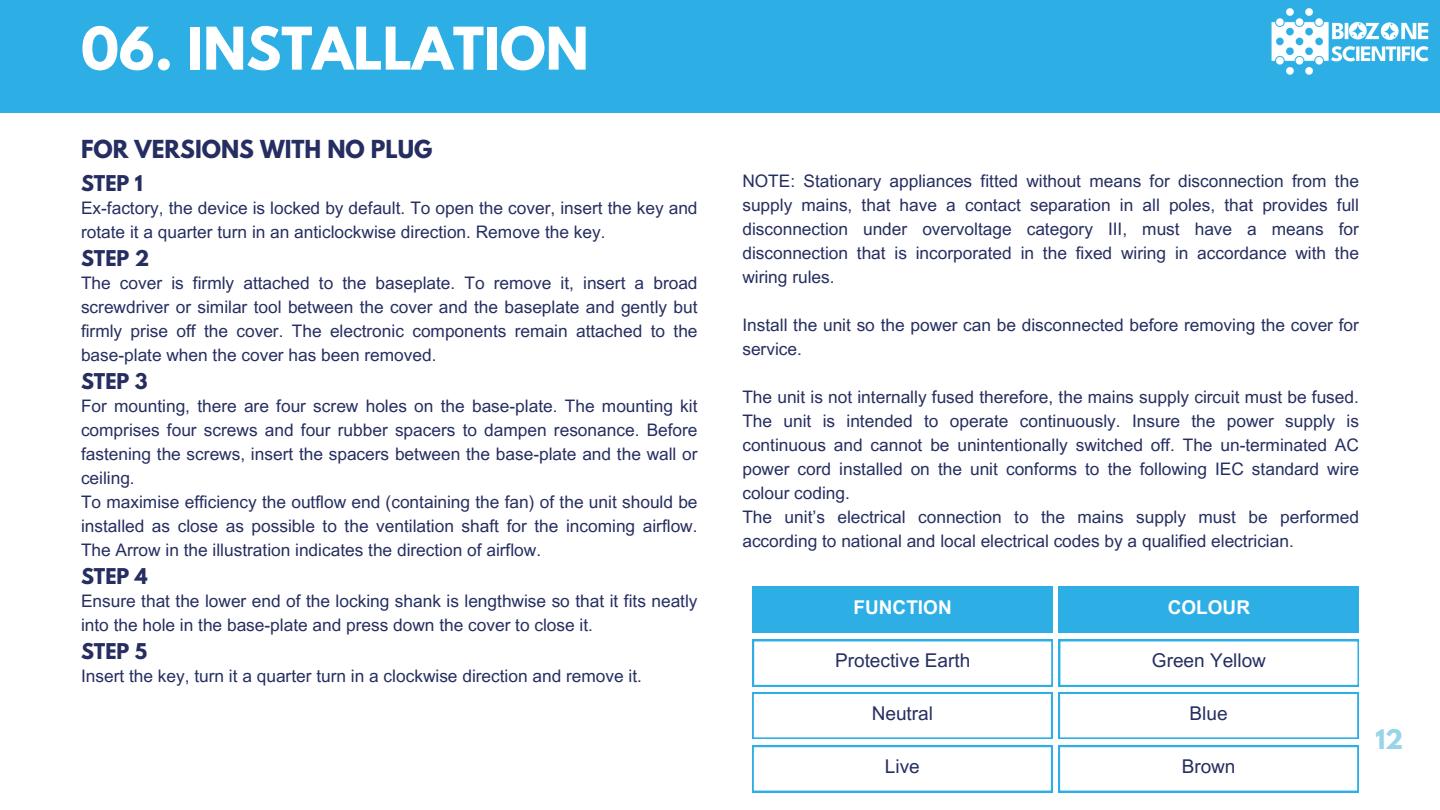
<style>
.page{position:relative;width:1440px;height:810px;background:#fff}
.page>*{position:absolute;margin:0;border:0;box-sizing:border-box;transform-origin:0 0}
.t1{font:700 52.1px "League Spartan";color:#fff}
.t2{font:700 24px "League Spartan";color:#98d5e8}
.t3{font:700 22px "League Spartan";color:#262e61}
.t4{font:700 19.3px "League Spartan";color:#262e61}
.t5{font:19px "Arial MT Pro";color:#262e61}
.t6{font:700 19px "Arial MT Pro";color:#fff}
.t7{font:17.3px/24px "Arial MT Pro";color:#262e61}
</style>
<div class="page">
<div style="left:0;top:0;width:1440px;height:112px;background:#2dafe6"></div>
<div style="left:753px;top:587px;width:300px;height:46px;background:#2dafe6"></div>
<div style="left:1059px;top:587px;width:300px;height:46px;background:#2dafe6"></div>
<svg style="left:753px;top:640px;width:300px;height:46px"></svg>
<svg style="left:1059px;top:640px;width:300px;height:46px"></svg>
<svg style="left:752px;top:693px;width:300px;height:46px"></svg>
<svg style="left:1059px;top:693px;width:300px;height:46px"></svg>
<svg style="left:752px;top:746px;width:300px;height:46px"></svg>
<svg style="left:1059px;top:746px;width:300px;height:46px"></svg>
<img style="left:1271px;top:8px;width:158px;height:67px">
<h1 class="t1" style="left:81px;top:23px;width:509px">06. INSTALLATION</h1>
<h2 class="t3" style="left:81px;top:138px;width:353px">FOR VERSIONS WITH NO PLUG</h2>
<p class="t4" style="left:81px;top:173px;width:63px">STEP 1</p>
<p class="t7" style="left:81px;top:198px;width:618px">Ex-factory, the device is locked by default. To open the cover, insert the key and rotate it a quarter turn in an anticlockwise direction. Remove the key.</p>
<p class="t4" style="left:81px;top:248px;width:70px">STEP 2</p>
<p class="t7" style="left:81px;top:273px;width:618px;text-align:justify">The cover is firmly attached to the baseplate. To remove it, insert a broad screwdriver or similar tool between the cover and the baseplate and gently but firmly prise off the cover. The electronic components remain attached to the base-plate when the cover has been removed.</p>
<p class="t4" style="left:81px;top:371px;width:68px">STEP 3</p>
<p class="t7" style="left:81px;top:396px;width:618px">For mounting, there are four screw holes on the base-plate. The mounting kit comprises four screws and four rubber spacers to dampen resonance. Before fastening the screws, insert the spacers between the base-plate and the wall or ceiling.<br>To maximise efficiency the outflow end (containing the fan) of the unit should be installed as close as possible to the ventilation shaft for the incoming airflow.<br>The Arrow in the illustration indicates the direction of airflow.</p>
<p class="t4" style="left:81px;top:566px;width:68px">STEP 4</p>
<p class="t7" style="left:81px;top:591px;width:618px">Ensure that the lower end of the locking shank is lengthwise so that it fits neatly into the hole in the base-plate and press down the cover to close it.</p>
<p class="t4" style="left:81px;top:641px;width:68px">STEP 5</p>
<p class="t7" style="left:81px;top:666px;width:563px">Insert the key, turn it a quarter turn in a clockwise direction and remove it.</p>
<p class="t7" style="left:742px;top:171px;width:618px;text-align:justify">NOTE: Stationary appliances fitted without means for disconnection from the supply mains, that have a contact separation in all poles, that provides full disconnection under overvoltage category III, must have a means for disconnection that is incorporated in the fixed wiring in accordance with the wiring rules.</p>
<p class="t7" style="left:742px;top:315px;width:618px">Install the unit so the power can be disconnected before removing the cover for service.</p>
<p class="t7" style="left:742px;top:387px;width:618px;text-align:justify">The unit is not internally fused therefore, the mains supply circuit must be fused.<br>The unit is intended to operate continuously. Insure the power supply is continuous and cannot be unintentionally switched off. The un-terminated AC power cord installed on the unit conforms to the following IEC standard wire colour coding.</p>
<p class="t7" style="left:742px;top:507px;width:618px">The unit’s electrical connection to the mains supply must be performed according to national and local electrical codes by a qualified electrician.</p>
<h3 class="t6" style="left:854px;top:600px;width:100px">FUNCTION</h3>
<h3 class="t6" style="left:1168px;top:600px;width:84px">COLOUR</h3>
<p class="t5" style="left:835px;top:653px;width:137px">Protective Earth</p>
<p class="t5" style="left:1152px;top:653px;width:116px">Green Yellow</p>
<p class="t5" style="left:872px;top:706px;width:63px">Neutral</p>
<p class="t5" style="left:1190px;top:706px;width:40px">Blue</p>
<p class="t5" style="left:885px;top:759px;width:36px">Live</p>
<p class="t5" style="left:1182px;top:759px;width:55px">Brown</p>
<p class="t2" style="left:1375px;top:727px;width:29px">12</p>
</div>
